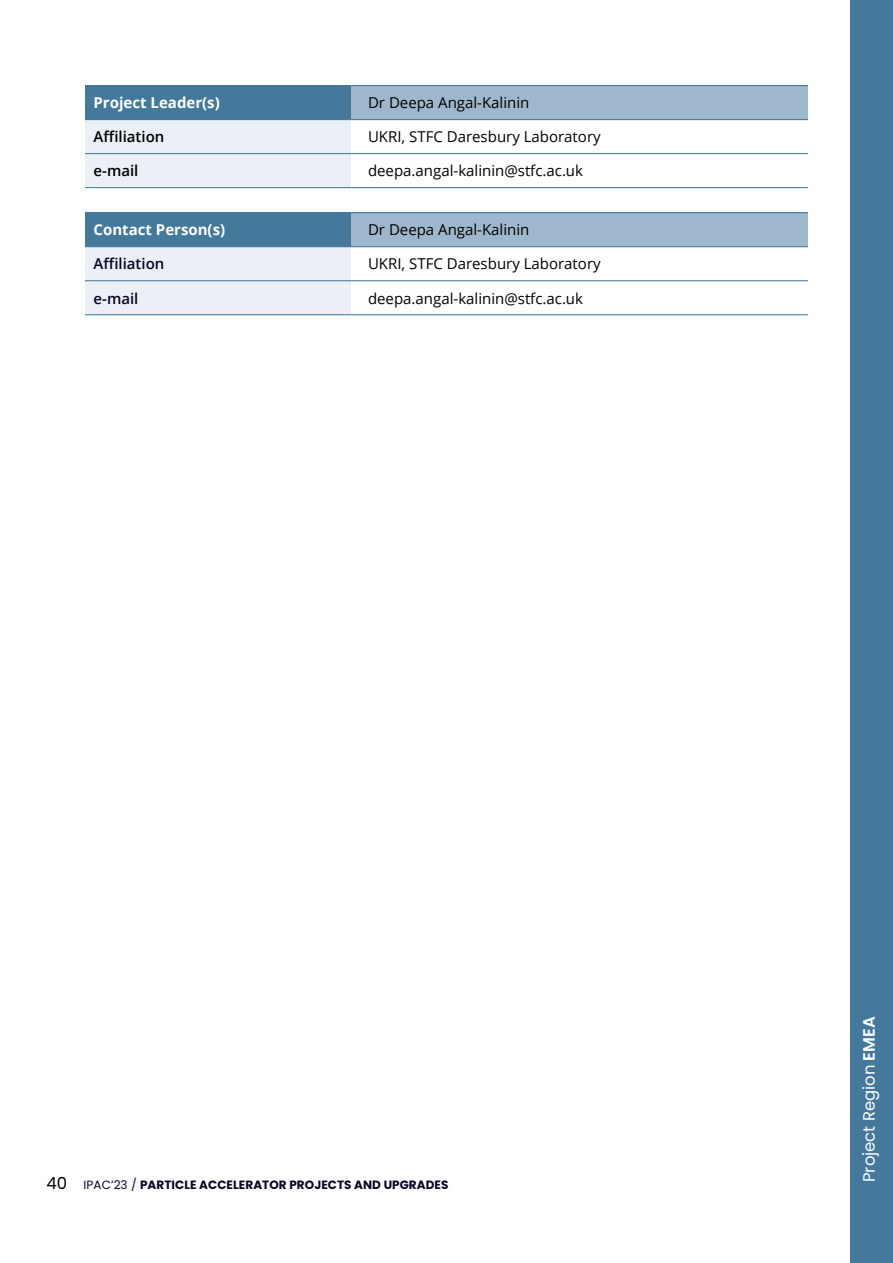
<style>
.page{position:relative;width:893px;height:1263px;background:#fff}
.page>*{position:absolute;margin:0;border:0;box-sizing:border-box;transform-origin:0 0}
.t1{font:16.5px "Poppins";color:#fff}
.t2{font:15px "Open Sans";color:#000}
.t3{font:700 15px "Open Sans";color:#fff}
.t4{font:600 15px "Open Sans";color:#000}
.t5{font:600 15px "Open Sans";color:#0c0327}
.t6{font:700 12px "Poppins";letter-spacing:.005em;color:#0c0327}
.s1{font-weight:400;font-size:16.5px;color:#000}
.s2{font-weight:400}
.s3{font-weight:600}
</style>
<div class="page">
<div style="left:850px;top:0;width:43px;height:1263px;background:#44799c"></div>
<div style="left:85px;top:86px;width:266px;height:34px;background:#44799c"></div>
<div style="left:351px;top:86px;width:457px;height:34px;background:#9fb7cd"></div>
<div style="left:85px;top:120px;width:266px;height:67px;background:#ebf0f6"></div>
<hr style="left:85px;top:85px;width:266px;height:1px;background:#44799c">
<hr style="left:351px;top:85px;width:457px;height:1px;background:#44799c">
<hr style="left:351px;top:119px;width:457px;height:1px;background:#44799c">
<hr style="left:85px;top:153px;width:266px;height:1px;background:#44799c">
<hr style="left:351px;top:153px;width:457px;height:1px;background:#44799c">
<hr style="left:85px;top:187px;width:266px;height:1px;background:#44799c">
<hr style="left:351px;top:187px;width:457px;height:1px;background:#44799c">
<div style="left:85px;top:213px;width:266px;height:34px;background:#44799c"></div>
<div style="left:351px;top:213px;width:457px;height:34px;background:#9fb7cd"></div>
<div style="left:85px;top:247px;width:266px;height:67px;background:#ebf0f6"></div>
<hr style="left:85px;top:212px;width:266px;height:1px;background:#44799c">
<hr style="left:351px;top:212px;width:457px;height:1px;background:#44799c">
<hr style="left:351px;top:246px;width:457px;height:1px;background:#44799c">
<hr style="left:351px;top:280px;width:457px;height:1px;background:#44799c">
<hr style="left:351px;top:314px;width:457px;height:1px;background:#44799c">
<hr style="left:85px;top:280px;width:266px;height:1px;background:#44799c">
<hr style="left:85px;top:314px;width:266px;height:1px;background:#44799c">
<p class="t3" style="left:94px;top:92px;width:128px">Project Leader(s)</p>
<p class="t2" style="left:368px;top:93px;width:163px">Dr Deepa Angal-Kalinin</p>
<p class="t4" style="left:94px;top:127px;width:72px">Affiliation</p>
<p class="t2" style="left:368px;top:127px;width:234px">UKRI, STFC Daresbury Laboratory</p>
<p class="t4" style="left:94px;top:161px;width:46px">e-mail</p>
<p class="t2" style="left:368px;top:161px;width:217px">deepa.angal-kalinin@stfc.ac.uk</p>
<p class="t3" style="left:94px;top:219px;width:133px">Contact Person(s)</p>
<p class="t2" style="left:368px;top:220px;width:163px">Dr Deepa Angal-Kalinin</p>
<p class="t5" style="left:94px;top:254px;width:72px">Affiliation</p>
<p class="t2" style="left:368px;top:254px;width:234px">UKRI, STFC Daresbury Laboratory</p>
<p class="t5" style="left:94px;top:288px;width:46px">e-mail</p>
<p class="t2" style="left:368px;top:288px;width:217px">deepa.angal-kalinin@stfc.ac.uk</p>
<p class="t6" style="left:47px;top:1178px;width:403px"><span class="s1">40</span> <span class="s2">IPAC’23 /</span> PARTICLE ACCELERATOR PROJECTS AND UPGRADES</p>
<p class="t1" style="left:859px;top:1182px;width:167px;rotate:-90deg">Project Region <span class="s3">EMEA</span></p>
</div>
